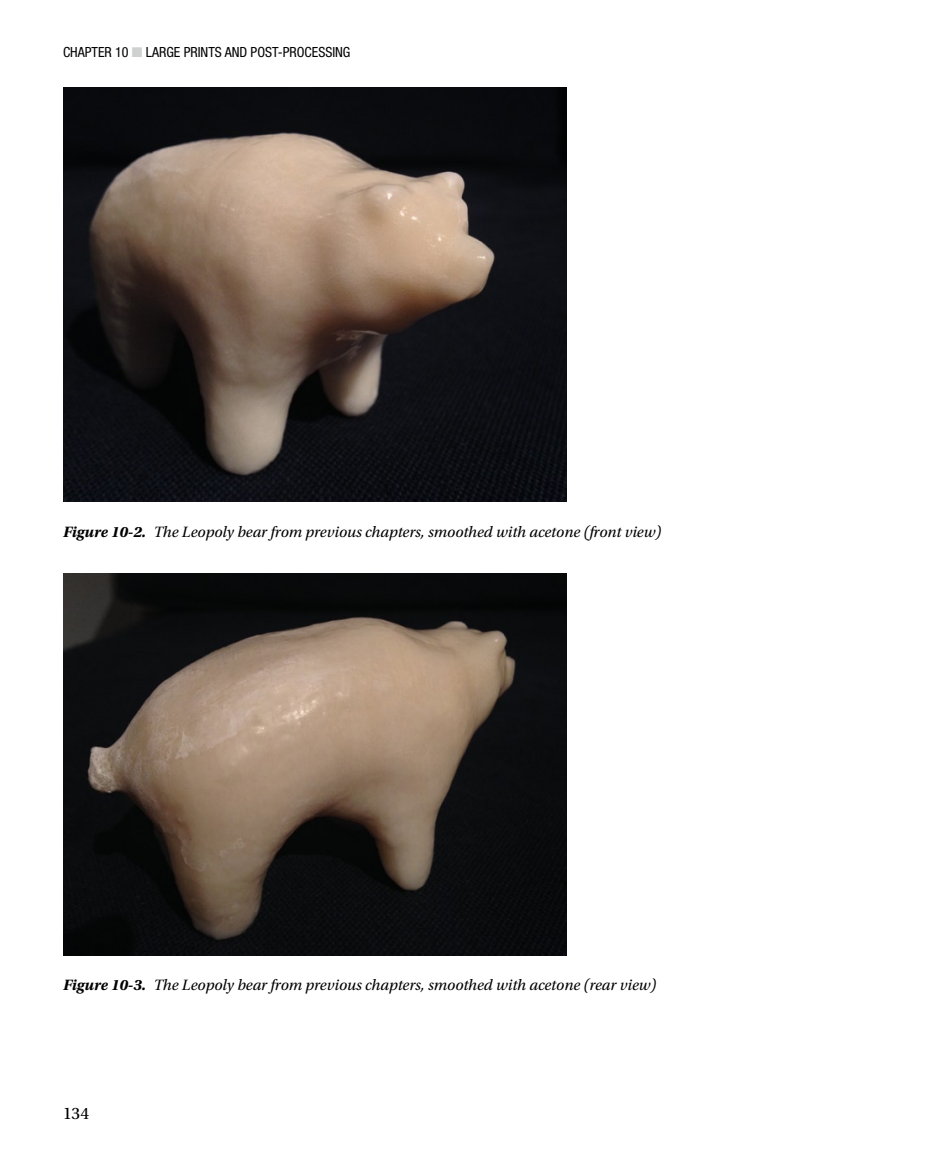
<style>
.page{position:relative;width:945px;height:1166px;background:#fff}
.page>*{position:absolute;margin:0;border:0;box-sizing:border-box;transform-origin:0 0}
.t1{font:17.5px "Utopia Std";color:#000}
.t2{font:italic 15.75px "Utopia Std";color:#000}
.t3{font:condensed 14px "Helvetica Neue";color:#000}
.s1{color:#cfd0d0}
.s2{font-weight:700}
</style>
<div class="page">
<img style="left:63px;top:573px;width:504px;height:382px">
<img style="left:63px;top:88px;width:504px;height:413px">
<p class="t3" style="left:63px;top:44px;width:289px">CHAPTER 10 <span class="s1">■</span> LARGE PRINTS AND POST-PROCESSING</p>
<p class="t2" style="left:63px;top:523px;width:600px"><span class="s2">Figure 10-2.</span> The Leopoly bear from previous chapters, smoothed with acetone (front view)</p>
<p class="t2" style="left:63px;top:976px;width:595px"><span class="s2">Figure 10-3.</span> The Leopoly bear from previous chapters, smoothed with acetone (rear view)</p>
<p class="t1" style="left:63px;top:1103px;width:28px">134</p>
</div>
